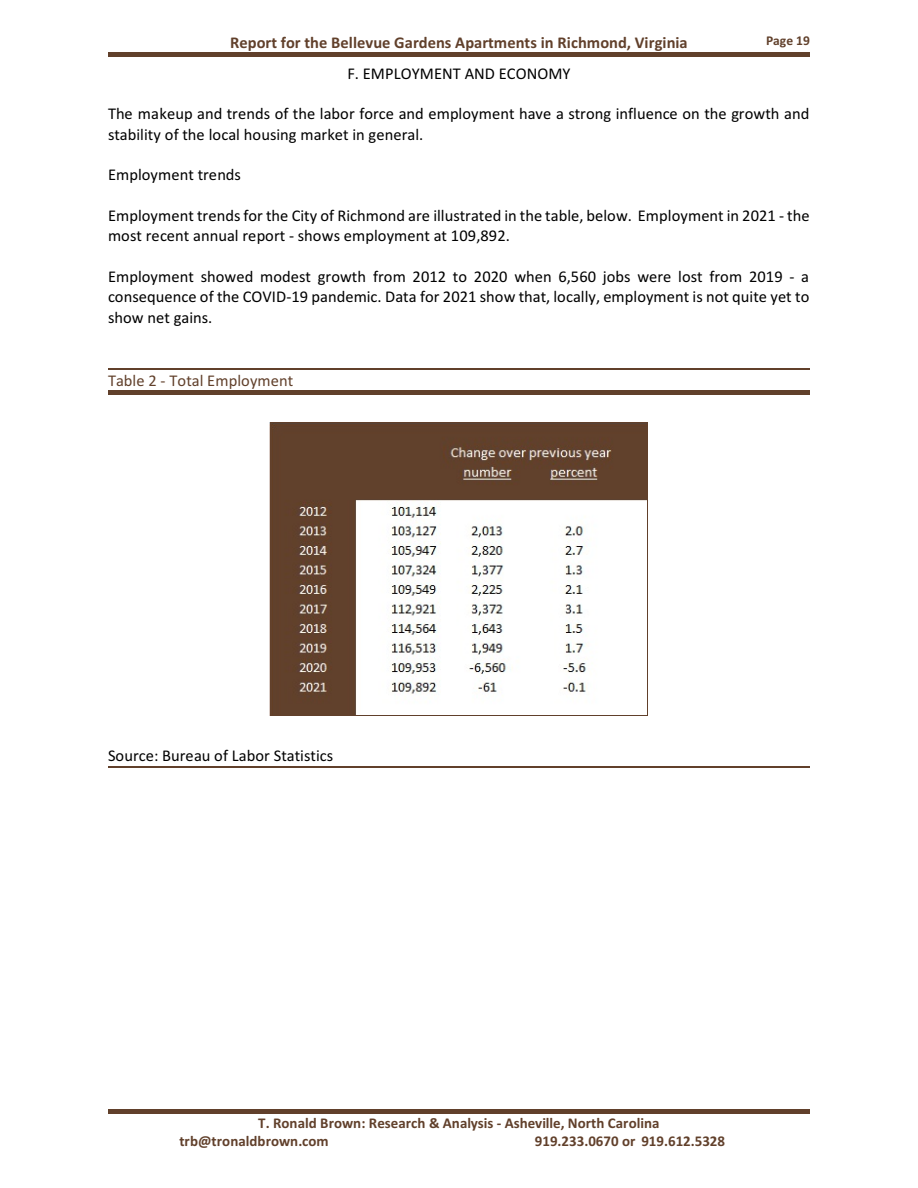
<style>
.page{position:relative;width:918px;height:1188px;background:#fff}
.page>*{position:absolute;margin:0;border:0;box-sizing:border-box;transform-origin:0 0}
.t1{font:16.5px/20.4px "Calibri";color:#000}
.t2{font:700 16.5px "Calibri";color:#61402b}
.t3{font:16.5px "Calibri";color:#61402b}
.t4{font:700 15px/18.1px "Calibri";color:#61402b}
.t5{font:700 13.5px "Calibri";color:#61402b}
</style>
<div class="page">
<hr style="left:108px;top:53px;width:702px;height:4px;background:#61402b">
<img style="left:270px;top:423px;width:378px;height:293px">
<hr style="left:108px;top:368px;width:702px;height:2px;background:#61402b">
<hr style="left:108px;top:390px;width:702px;height:4px;background:#61402b">
<hr style="left:108px;top:766px;width:702px;height:2px;background:#61402b">
<hr style="left:108px;top:1109px;width:702px;height:4px;background:#61402b">
<p class="t2" style="left:230px;top:36px;width:459px">Report for the Bellevue Gardens Apartments in Richmond, Virginia</p>
<p class="t5" style="left:766px;top:35px;width:45px">Page 19</p>
<p class="t1" style="left:347px;top:64px;width:225px">F. EMPLOYMENT AND ECONOMY</p>
<p class="t1" style="left:108px;top:105px;width:703px">The makeup and trends of the labor force and employment have a strong influence on the growth and stability of the local housing market in general.</p>
<p class="t1" style="left:108px;top:166px;width:135px">Employment trends</p>
<p class="t1" style="left:108px;top:207px;width:703px">Employment trends for the City of Richmond are illustrated in the table, below. Employment in 2021 - the most recent annual report - shows employment at 109,892.</p>
<p class="t1" style="left:108px;top:268px;width:703px;text-align:justify">Employment showed modest growth from 2012 to 2020 when 6,560 jobs were lost from 2019 - a consequence of the COVID-19 pandemic. Data for 2021 show that, locally, employment is not quite yet to show net gains.</p>
<p class="t3" style="left:108px;top:374px;width:187px">Table 2 - Total Employment</p>
<p class="t1" style="left:108px;top:747px;width:227px">Source: Bureau of Labor Statistics</p>
<p class="t4" style="left:179px;top:1115px;width:482px;text-indent:79px">T. Ronald Brown: Research &amp; Analysis - Asheville, North Carolina trb@tronaldbrown.com</p>
<p class="t4" style="left:535px;top:1133px;width:192px">919.233.0670 or 919.612.5328</p>
</div>
